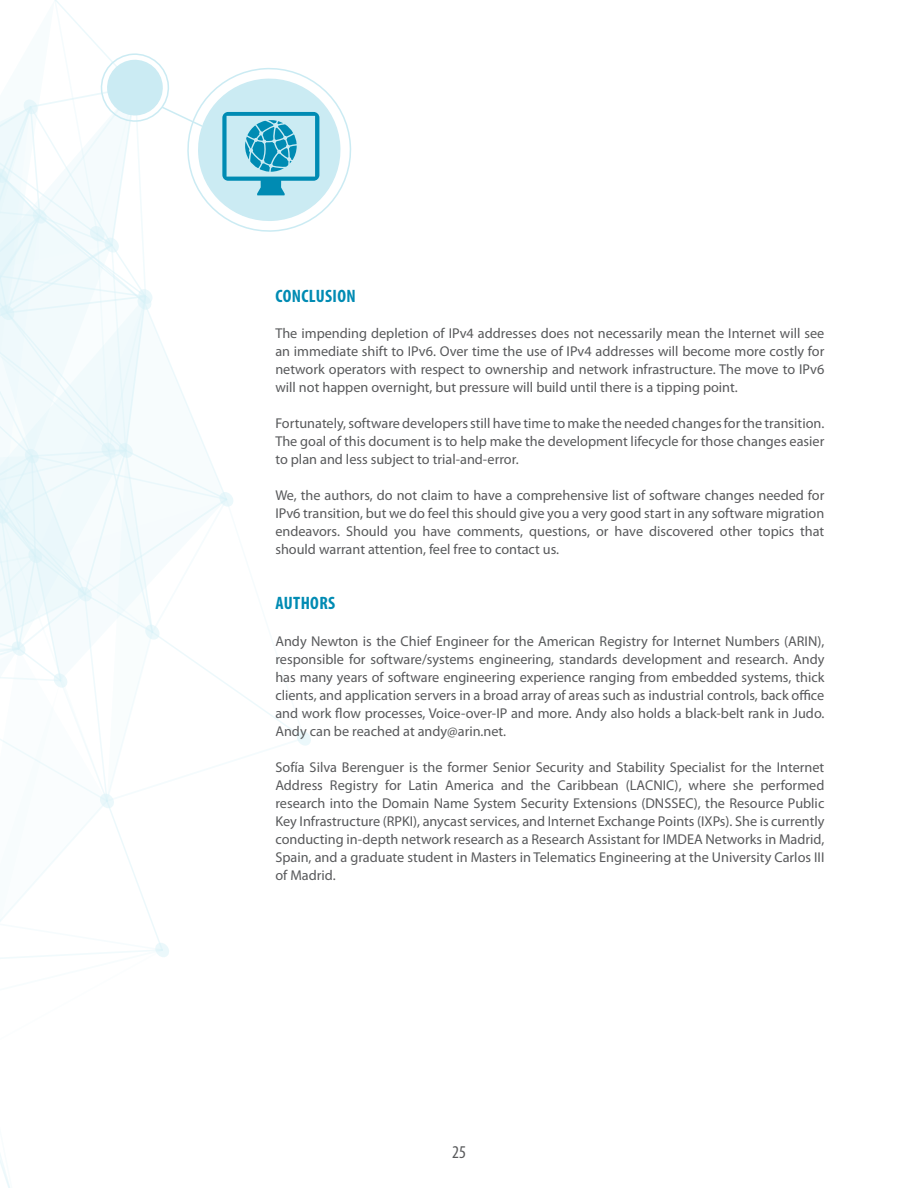
<style>
.page{position:relative;width:918px;height:1188px;background:#fff}
.page>*{position:absolute;margin:0;border:0;box-sizing:border-box;transform-origin:0 0}
.t1{font:700 condensed 18px "Myriad Pro";letter-spacing:.02em;color:#008bb3}
.t2{font:condensed 18px "Myriad Pro";color:#58595b}
.t3{font:14.25px/18px "Myriad Pro";color:#58595b;text-align:justify}
</style>
<div class="page">
<svg style="left:0;top:0;width:352px;height:1188px"></svg>
<p class="t1" style="left:276px;top:284px;width:82px">CONCLUSION</p>
<p class="t3" style="left:275px;top:324px;width:551px">The impending depletion of IPv4 addresses does not necessarily mean the Internet will see an immediate shift to IPv6. Over time the use of IPv4 addresses will become more costly for network operators with respect to ownership and network infrastructure. The move to IPv6 will not happen overnight, but pressure will build until there is a tipping point.</p>
<p class="t3" style="left:275px;top:414px;width:551px">Fortunately, software developers still have time to make the needed changes for the transition.<br>The goal of this document is to help make the development lifecycle for those changes easier to plan and less subject to trial-and-error.</p>
<p class="t3" style="left:275px;top:486px;width:551px">We, the authors, do not claim to have a comprehensive list of software changes needed for IPv6 transition, but we do feel this should give you a very good start in any software migration endeavors. Should you have comments, questions, or have discovered other topics that should warrant attention, feel free to contact us.</p>
<p class="t1" style="left:276px;top:592px;width:61px">AUTHORS</p>
<p class="t3" style="left:275px;top:632px;width:551px">Andy Newton is the Chief Engineer for the American Registry for Internet Numbers (ARIN), responsible for software/systems engineering, standards development and research. Andy has many years of software engineering experience ranging from embedded systems, thick clients, and application servers in a broad array of areas such as industrial controls, back office and work flow processes, Voice-over-IP and more. Andy also holds a black-belt rank in Judo.<br>Andy can be reached at andy@arin.net.</p>
<p class="t3" style="left:275px;top:758px;width:551px">Sofía Silva Berenguer is the former Senior Security and Stability Specialist for the Internet Address Registry for Latin America and the Caribbean (LACNIC), where she performed research into the Domain Name System Security Extensions (DNSSEC), the Resource Public Key Infrastructure (RPKI), anycast services, and Internet Exchange Points (IXPs). She is currently conducting in-depth network research as a Research Assistant for IMDEA Networks in Madrid, Spain, and a graduate student in Masters in Telematics Engineering at the University Carlos III of Madrid.</p>
<p class="t2" style="left:452px;top:1141px;width:15px">25</p>
</div>
